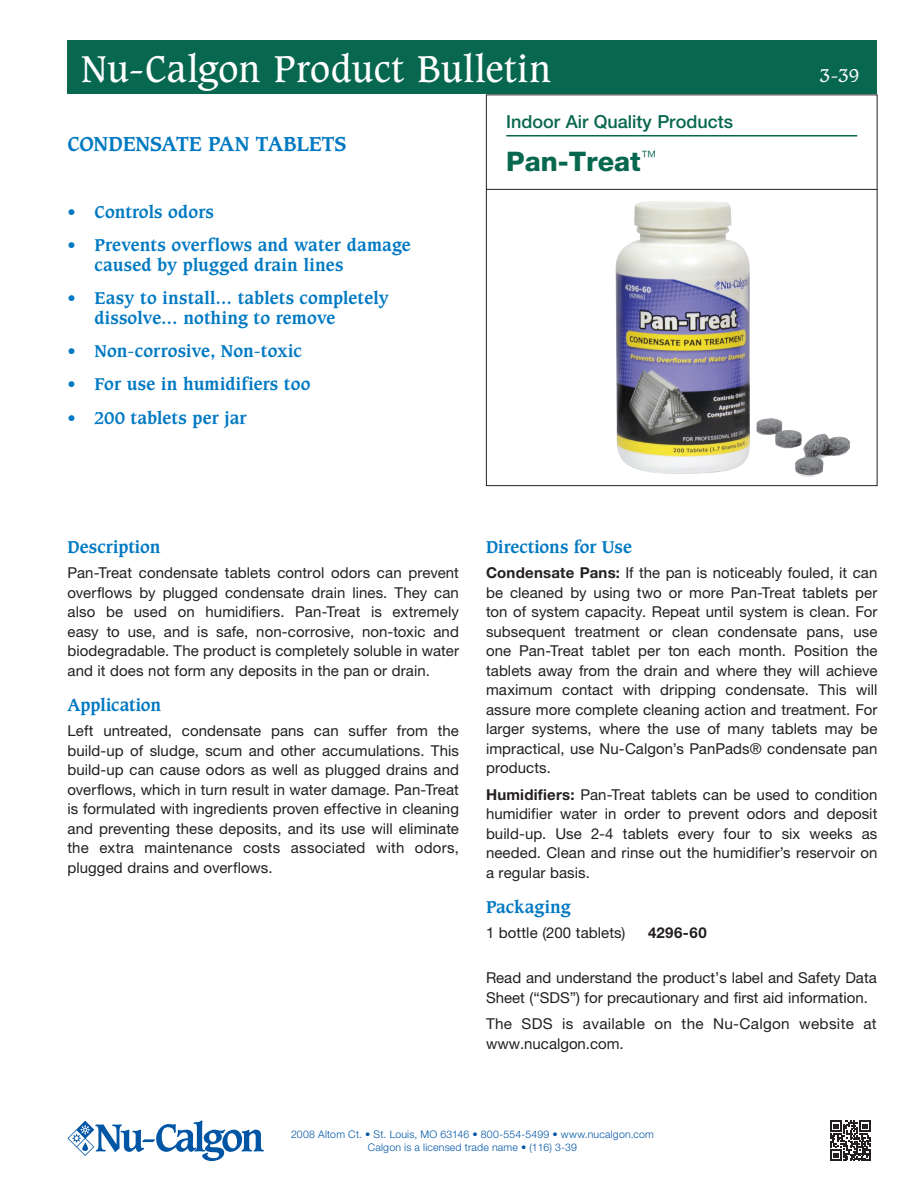
<style>
.page{position:relative;width:918px;height:1188px;background:#fff}
.page>*{position:absolute;margin:0;border:0;box-sizing:border-box;transform-origin:0 0}
.t1{font:36px "Caxton Std";letter-spacing:.015em;color:#fff}
._3__Product_Name{font:800 27px "Helvetica Neue LT Pro";color:#08674f}
.Subheading_1{font:700 19.5px "Caxton Std";letter-spacing:-.005em;color:#0079c2}
.Section_Name{font:500 18px "Helvetica Neue LT Pro";color:#08674f}
.t2{font:18px "Caxton Std";color:#fff}
.Subhead{font:700 16.5px/19.8px "Caxton Std";letter-spacing:.01em;color:#0079c2}
.Paragraph_Text{font:15px/19.5px "Helvetica Neue LT Pro";letter-spacing:.005em;color:#231f20;text-align:justify}
.text_1_no___below{font:15px "Helvetica Neue LT Pro";letter-spacing:.005em;color:#231f20}
.text_1_no___below-2{font:700 15px "Helvetica Neue LT Pro";letter-spacing:.03em;color:#231f20}
.t3{font:300 10.5px "Helvetica Neue LT Pro";letter-spacing:.02em;color:#0155a5}
.s1{font-weight:700}
</style>
<div class="page">
<div style="left:486px;top:94px;width:392px;height:392px;border:1px solid #231f20"></div>
<img style="left:615px;top:201px;width:135px;height:273px">
<img style="left:757px;top:418px;width:93px;height:59px">
<hr style="left:486px;top:189px;width:391px;height:1px;background:#231f20">
<div style="left:68px;top:40px;width:810px;height:54px;background:#08674f"></div>
<hr style="left:506px;top:135px;width:351px;height:1px;background:#08674f">
<svg style="left:68px;top:1120px;width:196px;height:41px"></svg>
<svg style="left:830px;top:1120px;width:41px;height:41px"></svg>
<p class="t1" style="left:81px;top:48px;width:472px">Nu-Calgon Product Bulletin</p>
<p class="Subheading_1" style="left:68px;top:132px;width:281px">CONDENSATE PAN TABLETS</p>
<p class="Subhead" style="left:68px;top:202px;width:148px">• Controls odors</p>
<p class="Subhead" style="left:94px;top:235px;width:318px;text-indent:-27px">• Prevents overflows and water damage caused by plugged drain lines</p>
<p class="Subhead" style="left:94px;top:288px;width:296px;text-indent:-27px">• Easy to install… tablets completely dissolve… nothing to remove</p>
<p class="Subhead" style="left:68px;top:341px;width:236px">• Non-corrosive, Non-toxic</p>
<p class="Subhead" style="left:68px;top:375px;width:245px">• For use in humidifiers too</p>
<p class="Subhead" style="left:68px;top:408px;width:181px">• 200 tablets per jar</p>
<p class="Section_Name" style="left:506px;top:110px;width:228px">Indoor Air Quality Products</p>
<p class="_3__Product_Name" style="left:506px;top:145px;width:152px">Pan-Treat<sup>™</sup></p>
<p class="t2" style="left:820px;top:65px;width:41px">3-39</p>
<p class="Subhead" style="left:68px;top:538px;width:94px">Description</p>
<p class="Paragraph_Text" style="left:68px;top:563px;width:393px">Pan-Treat condensate tablets control odors can prevent overflows by plugged condensate drain lines. They can also be used on humidifiers. Pan-Treat is extremely easy to use, and is safe, non-corrosive, non-toxic and biodegradable. The product is completely soluble in water and it does not form any deposits in the pan or drain.</p>
<p class="Subhead" style="left:68px;top:695px;width:95px">Application</p>
<p class="Paragraph_Text" style="left:68px;top:721px;width:393px">Left untreated, condensate pans can suffer from the build-up of sludge, scum and other accumulations. This build-up can cause odors as well as plugged drains and overflows, which in turn result in water damage. Pan-Treat is formulated with ingredients proven effective in cleaning and preventing these deposits, and its use will eliminate the extra maintenance costs associated with odors, plugged drains and overflows.</p>
<p class="Subhead" style="left:486px;top:538px;width:147px">Directions for Use</p>
<p class="Paragraph_Text" style="left:486px;top:563px;width:393px"><span class="s1">Condensate Pans:</span> If the pan is noticeably fouled, it can be cleaned by using two or more Pan-Treat tablets per ton of system capacity. Repeat until system is clean. For subsequent treatment or clean condensate pans, use one Pan-Treat tablet per ton each month. Position the tablets away from the drain and where they will achieve maximum contact with dripping condensate. This will assure more complete cleaning action and treatment. For larger systems, where the use of many tablets may be impractical, use Nu-Calgon’s PanPads® condensate pan products.</p>
<p class="Paragraph_Text" style="left:486px;top:784px;width:393px"><span class="s1">Humidifiers:</span> Pan-Treat tablets can be used to condition humidifier water in order to prevent odors and deposit build-up. Use 2-4 tablets every four to six weeks as needed. Clean and rinse out the humidifier’s reservoir on a regular basis.</p>
<p class="Subhead" style="left:486px;top:897px;width:86px">Packaging</p>
<p class="text_1_no___below" style="left:486px;top:923px;width:141px">1 bottle (200 tablets)</p>
<p class="text_1_no___below-2" style="left:648px;top:923px;width:60px">4296-60</p>
<p class="Paragraph_Text" style="left:486px;top:968px;width:392px">Read and understand the product’s label and Safety Data<br>Sheet (“SDS”) for precautionary and first aid information.</p>
<p class="Paragraph_Text" style="left:486px;top:1014px;width:392px">The SDS is available on the Nu-Calgon website at www.nucalgon.com.</p>
<p class="t3" style="left:291px;top:1128px;width:364px">2008 Altom Ct. • St. Louis, MO 63146 • 800-554-5499 • www.nucalgon.com</p>
<p class="t3" style="left:368px;top:1141px;width:211px">Calgon is a licensed trade name • (116) 3-39</p>
</div>
